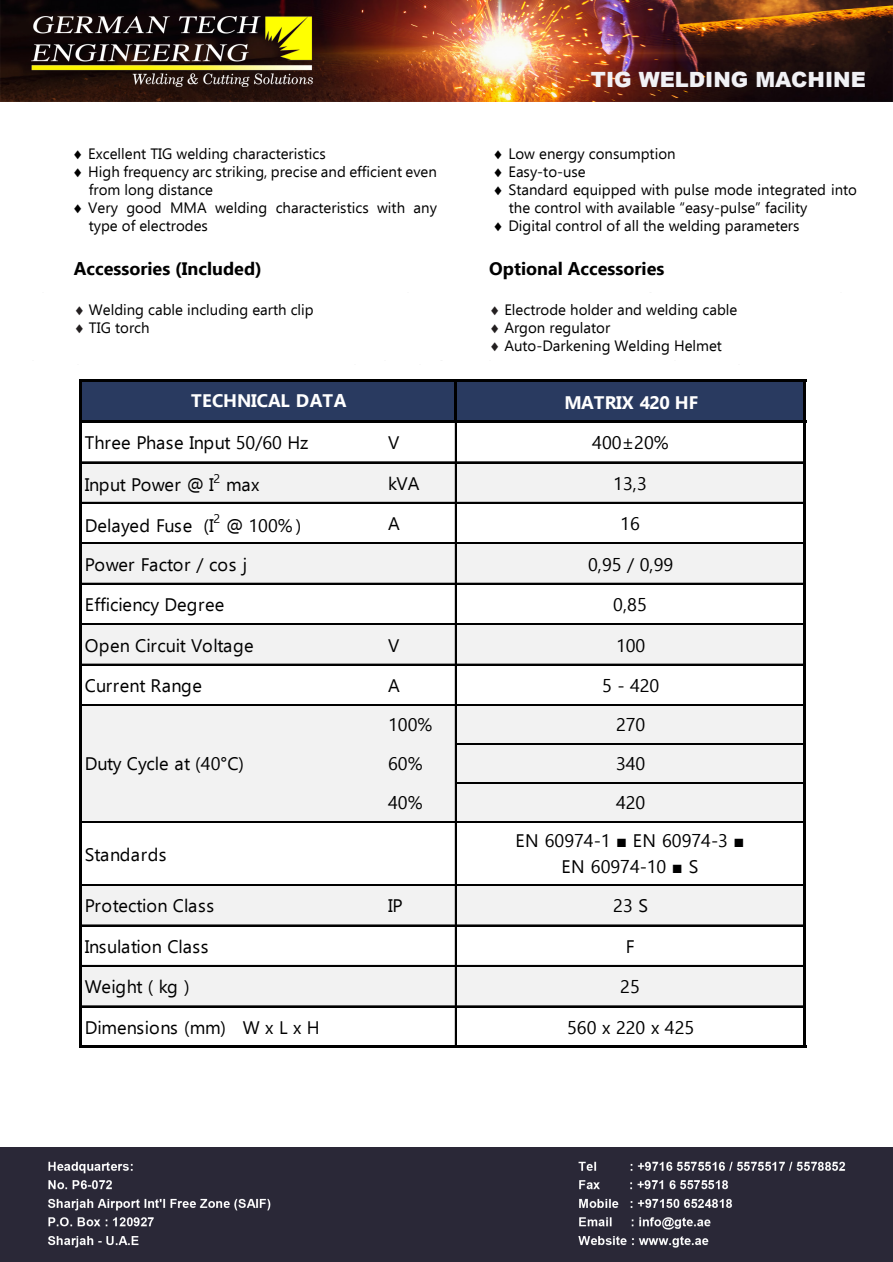
<style>
.page{position:relative;width:893px;height:1262px;background:#fff}
.page>*{position:absolute;margin:0;border:0;box-sizing:border-box;transform-origin:0 0}
.t1{font:900 21px "Arial";color:#f1f1f5}
.t2{font:18.15px/26.5px "Ebrima";color:#000;text-align:center}
.t3{font:700 18.15px "Ebrima";letter-spacing:-.01em;color:#fff}
.t4{font:18.15px "Ebrima";letter-spacing:-.025em;color:#000}
.t5{font:18.15px "Ebrima";letter-spacing:.025em;color:#000}
.t6{font:700 18px "Ebrima";color:#000}
.t7{font:15px/18px "Ebrima";color:#000}
.t8{font:12.6px "Ebrima";color:#000}
.s1{color:#231f20}
.s2{font-family:"Times New Roman"}
</style>
<div class="page">
<img style="left:0;top:0;width:893px;height:101px">
<img style="left:31px;top:16px;width:282px;height:71px">
<img style="left:0;top:1147px;width:893px;height:115px">
<div style="left:81px;top:381px;width:725px;height:42px;background:#293a60"></div>
<div style="left:81px;top:462px;width:725px;height:42px;background:#f2f2f2"></div>
<div style="left:81px;top:543px;width:725px;height:41px;background:#f2f2f2"></div>
<div style="left:81px;top:623px;width:725px;height:42px;background:#f2f2f2"></div>
<div style="left:81px;top:704px;width:725px;height:119px;background:#f2f2f2"></div>
<div style="left:81px;top:884px;width:725px;height:42px;background:#f2f2f2"></div>
<div style="left:81px;top:965px;width:725px;height:42px;background:#f2f2f2"></div>
<hr style="left:82px;top:379px;width:724px;height:3px;background:#000">
<hr style="left:454px;top:382px;width:3px;height:41px;background:#000">
<hr style="left:82px;top:420px;width:724px;height:3px;background:#000">
<hr style="left:82px;top:461px;width:721px;height:1px;background:#000">
<hr style="left:82px;top:462px;width:721px;height:1px;background:#000">
<hr style="left:82px;top:502px;width:721px;height:2px;background:#000">
<hr style="left:82px;top:542px;width:721px;height:1px;background:#000">
<hr style="left:82px;top:543px;width:721px;height:1px;background:#000">
<hr style="left:82px;top:583px;width:721px;height:1px;background:#000">
<hr style="left:82px;top:623px;width:721px;height:2px;background:#000">
<hr style="left:82px;top:664px;width:721px;height:1px;background:#000">
<hr style="left:82px;top:704px;width:721px;height:2px;background:#000">
<hr style="left:457px;top:743px;width:346px;height:2px;background:#000">
<hr style="left:457px;top:782px;width:346px;height:2px;background:#000">
<hr style="left:82px;top:821px;width:721px;height:2px;background:#000">
<hr style="left:82px;top:884px;width:721px;height:2px;background:#000">
<hr style="left:82px;top:924px;width:721px;height:1px;background:#000">
<hr style="left:82px;top:925px;width:721px;height:1px;background:#000">
<hr style="left:82px;top:965px;width:721px;height:2px;background:#000">
<hr style="left:82px;top:1005px;width:721px;height:1px;background:#000">
<hr style="left:82px;top:1006px;width:721px;height:1px;background:#000">
<hr style="left:79px;top:379px;width:3px;height:668px;background:#000">
<hr style="left:455px;top:423px;width:2px;height:622px;background:#000">
<hr style="left:82px;top:1045px;width:724px;height:2px;background:#000">
<hr style="left:803px;top:382px;width:3px;height:665px;background:#000">
<p class="t7" style="left:72px;top:144px;width:255px">♦ Excellent TIG welding characteristics</p>
<p class="t7" style="left:72px;top:162px;width:366px">♦ High frequency arc striking, precise and efficient even</p>
<p class="t7" style="left:89px;top:180px;width:126px">from long distance</p>
<p class="t7" style="left:72px;top:198px;width:366px">♦ Very good MMA welding characteristics with any</p>
<p class="t7" style="left:89px;top:216px;width:121px">type of electrodes</p>
<p class="t6" style="left:74px;top:255px;width:189px">Accessories (Included)</p>
<p class="t7" style="left:74px;top:300px;width:241px"><span class="s1">♦</span> Welding cable including earth clip <span class="s1">♦</span> TIG torch</p>
<p class="t3" style="left:191px;top:387px;width:157px">TECHNICAL DATA</p>
<h1 class="t1" style="left:591px;top:64px;width:276px">TIG WELDING MACHINE</h1>
<p class="t7" style="left:492px;top:144px;width:185px">♦ Low energy consumption</p>
<p class="t7" style="left:492px;top:162px;width:95px">♦ Easy-to-use</p>
<p class="t7" style="left:492px;top:180px;width:366px">♦ Standard equipped with pulse mode integrated into</p>
<p class="t7" style="left:509px;top:198px;width:300px">the control with available “easy-pulse” facility</p>
<p class="t7" style="left:492px;top:216px;width:309px">♦ Digital control of all the welding parameters</p>
<p class="t6" style="left:489px;top:255px;width:177px">Optional Accessories</p>
<p class="t7" style="left:489px;top:300px;width:249px"><span class="s1">♦</span> Electrode holder and welding cable <span class="s1">♦</span> Argon regulator<br><span class="s1">♦</span> Auto-Darkening Welding Helmet</p>
<p class="t3" style="left:564px;top:389px;width:135px">MATRIX 420 HF</p>
<p class="t2" style="left:85px;top:429px;width:225px">Three Phase Input 50/60 Hz</p>
<p class="t2" style="left:388px;top:429px;width:13px">V</p>
<p class="t2" style="left:592px;top:429px;width:78px">400±20%</p>
<p class="t4" style="left:85px;top:472px;width:131px">Input Power @ I</p>
<p class="t8" style="left:213px;top:469px;width:8px">2</p>
<p class="t2" style="left:226px;top:471px;width:35px">max</p>
<p class="t2" style="left:388px;top:470px;width:33px">kVA</p>
<p class="t2" style="left:613px;top:470px;width:35px">13,3</p>
<p class="t2" style="left:85px;top:511px;width:131px">Delayed Fuse (I</p>
<p class="t8" style="left:213px;top:510px;width:8px">2</p>
<p class="t2" style="left:226px;top:511px;width:77px">@ 100% )</p>
<p class="t2" style="left:388px;top:510px;width:13px">A</p>
<p class="t2" style="left:620px;top:510px;width:21px">16</p>
<p class="t2" style="left:85px;top:550px;width:164px">Power Factor / cos j</p>
<p class="t2" style="left:588px;top:550px;width:87px">0,95 / 0,99</p>
<p class="t2" style="left:85px;top:591px;width:141px">Efficiency Degree</p>
<p class="t2" style="left:613px;top:591px;width:35px">0,85</p>
<p class="t2" style="left:85px;top:631px;width:170px">Open Circuit Voltage</p>
<p class="t2" style="left:388px;top:631px;width:13px">V</p>
<p class="t2" style="left:616px;top:631px;width:31px">100</p>
<p class="t2" style="left:85px;top:672px;width:119px">Current Range</p>
<p class="t2" style="left:388px;top:672px;width:13px">A</p>
<p class="t2" style="left:602px;top:672px;width:59px">5 - 420</p>
<p class="t2" style="left:388px;top:711px;width:46px">100%</p>
<p class="t2" style="left:616px;top:711px;width:31px">270</p>
<p class="t2" style="left:85px;top:750px;width:161px">Duty Cycle at (40°C)</p>
<p class="t2" style="left:388px;top:750px;width:36px">60%</p>
<p class="t2" style="left:616px;top:750px;width:31px">340</p>
<p class="t2" style="left:388px;top:789px;width:36px">40%</p>
<p class="t2" style="left:616px;top:789px;width:31px">420</p>
<p class="t5" style="left:85px;top:841px;width:83px">Standards</p>
<p class="t2" style="left:515px;top:827px;width:230px">EN 60974-1 <span class="s2">■</span> EN 60974-3 <span class="s2">■<br></span>EN 60974-10 <span class="s2">■</span> S</p>
<p class="t2" style="left:85px;top:892px;width:131px">Protection Class</p>
<p class="t2" style="left:388px;top:892px;width:16px">IP</p>
<p class="t2" style="left:613px;top:892px;width:36px">23 S</p>
<p class="t2" style="left:85px;top:933px;width:125px">Insulation Class</p>
<p class="t2" style="left:626px;top:933px;width:10px">F</p>
<p class="t2" style="left:85px;top:973px;width:106px">Weight ( kg )</p>
<p class="t2" style="left:620px;top:973px;width:21px">25</p>
<p class="t2" style="left:85px;top:1013px;width:236px">Dimensions (mm) W x L x H</p>
<p class="t2" style="left:567px;top:1013px;width:129px">560 x 220 x 425</p>
</div>
